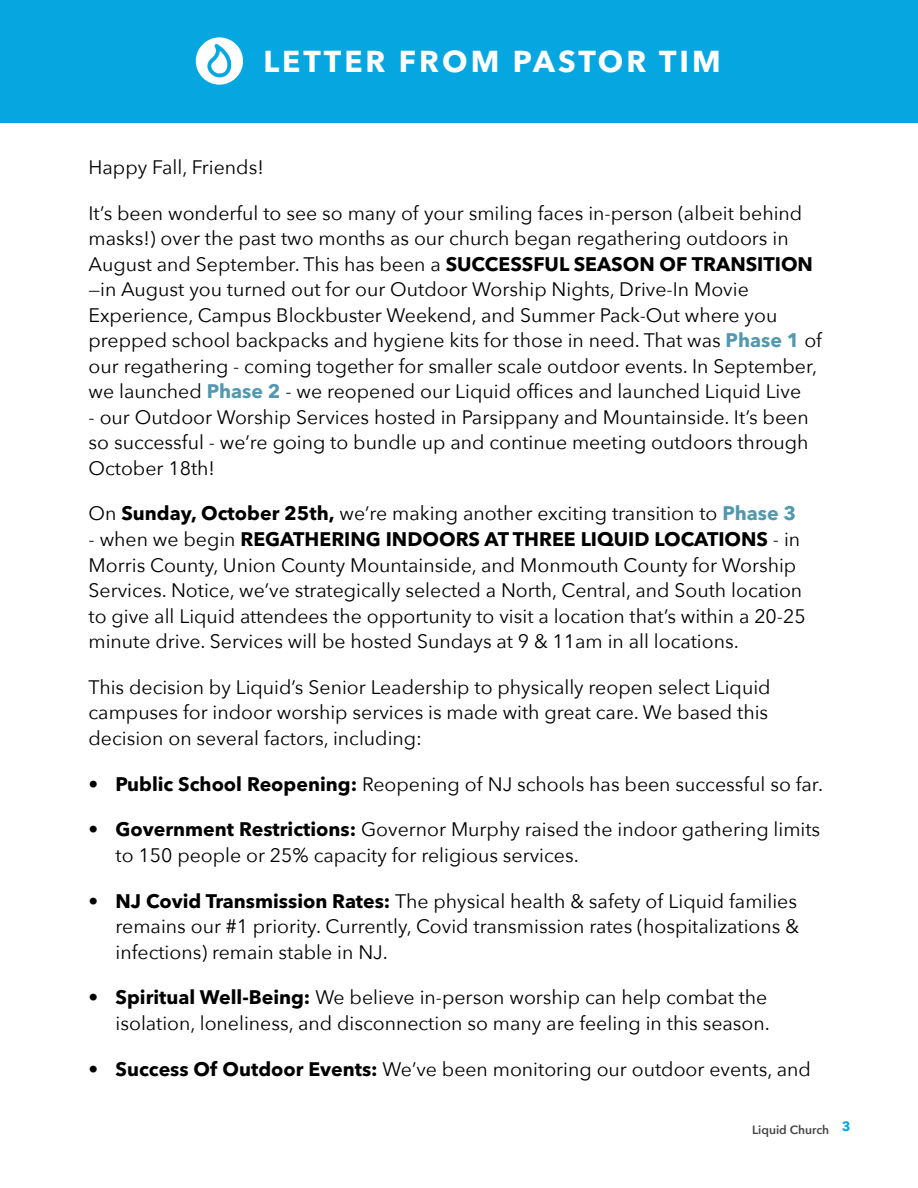
<style>
.page{position:relative;width:918px;height:1188px;background:#fff}
.page>*{position:absolute;margin:0;border:0;box-sizing:border-box;transform-origin:0 0}
.t1{font:700 30px "Avenir Next LT Pro";letter-spacing:.1em;color:#fff}
.t2{font:19.5px/25.5px "Avenir Next";color:#000}
.t3{font:700 19.5px "Avenir Next LT Pro";color:#000}
.t4{font:600 12px "Avenir Next";color:#444}
.s1{font-family:"Avenir Next LT Pro";font-weight:700}
.s2{font-family:"Avenir Next LT Pro";font-weight:700;color:#5398ae}
.s3{font-family:"Avenir Next";font-weight:400}
</style>
<div class="page">
<div style="left:0;top:0;width:918px;height:122px;background:#06a7e0"></div>
<svg style="left:196px;top:37px;width:47px;height:48px"></svg>
<h1 class="t1" style="left:264px;top:43px;width:459px">LETTER FROM PASTOR TIM</h1>
<p class="t2" style="left:89px;top:154px;width:177px">Happy Fall, Friends!</p>
<p class="t2" style="left:89px;top:199px;width:735px">It’s been wonderful to see so many of your smiling faces in-person (albeit behind masks!) over the past two months as our church began regathering outdoors in August and September. This has been a <span class="s1">SUCCESSFUL SEASON OF TRANSITION </span>—in August you turned out for our Outdoor Worship Nights, Drive-In Movie Experience, Campus Blockbuster Weekend, and Summer Pack-Out where you prepped school backpacks and hygiene kits for those in need. That was <span class="s2">Phase 1</span> of our regathering - coming together for smaller scale outdoor events. In September, we launched <span class="s2">Phase 2</span> - we reopened our Liquid offices and launched Liquid Live</p>
<p class="t2" style="left:89px;top:403px;width:722px;text-align:justify">- our Outdoor Worship Services hosted in Parsippany and Mountainside. It’s been so successful - we’re going to bundle up and continue meeting outdoors through October 18th!</p>
<p class="t2" style="left:89px;top:500px;width:709px">On <span class="s1">Sunday, October 25th,</span> we’re making another exciting transition to <span class="s2">Phase 3</span></p>
<p class="t3" style="left:89px;top:527px;width:713px"><span class="s3">- when we begin</span> REGATHERING INDOORS AT THREE LIQUID LOCATIONS <span class="s3">- in</span></p>
<p class="t2" style="left:89px;top:551px;width:719px">Morris County, Union County Mountainside, and Monmouth County for Worship Services. Notice, we’ve strategically selected a North, Central, and South location to give all Liquid attendees the opportunity to visit a location that’s within a 20-25 minute drive. Services will be hosted Sundays at 9 &amp; 11am in all locations.</p>
<p class="t2" style="left:89px;top:673px;width:684px">This decision by Liquid’s Senior Leadership to physically reopen select Liquid campuses for indoor worship services is made with great care. We based this decision on several factors, including:</p>
<p class="t2" style="left:89px;top:770px;width:736px"><span class="s1">• Public School Reopening:</span> Reopening of NJ schools has been successful so far.</p>
<p class="t2" style="left:116px;top:816px;width:706px;text-indent:-27px"><span class="s1">• Government Restrictions:</span> Governor Murphy raised the indoor gathering limits to 150 people or 25% capacity for religious services.</p>
<p class="t2" style="left:116px;top:887px;width:685px;text-align:justify;text-indent:-27px"><span class="s1">• NJ Covid Transmission Rates:</span> The physical health &amp; safety of Liquid families remains our #1 priority. Currently, Covid transmission rates (hospitalizations &amp; infections) remain stable in NJ.</p>
<p class="t2" style="left:89px;top:984px;width:683px;text-align:right"><span class="s1">• Spiritual Well-Being:</span> We believe in-person worship can help combat the isolation, loneliness, and disconnection so many are feeling in this season.</p>
<p class="t2" style="left:89px;top:1055px;width:724px"><span class="s1">• Success Of Outdoor Events:</span> We’ve been monitoring our outdoor events, and</p>
<p class="t4" style="left:752px;top:1120px;width:100px">Liquid Church <sup>3</sup></p>
</div>
